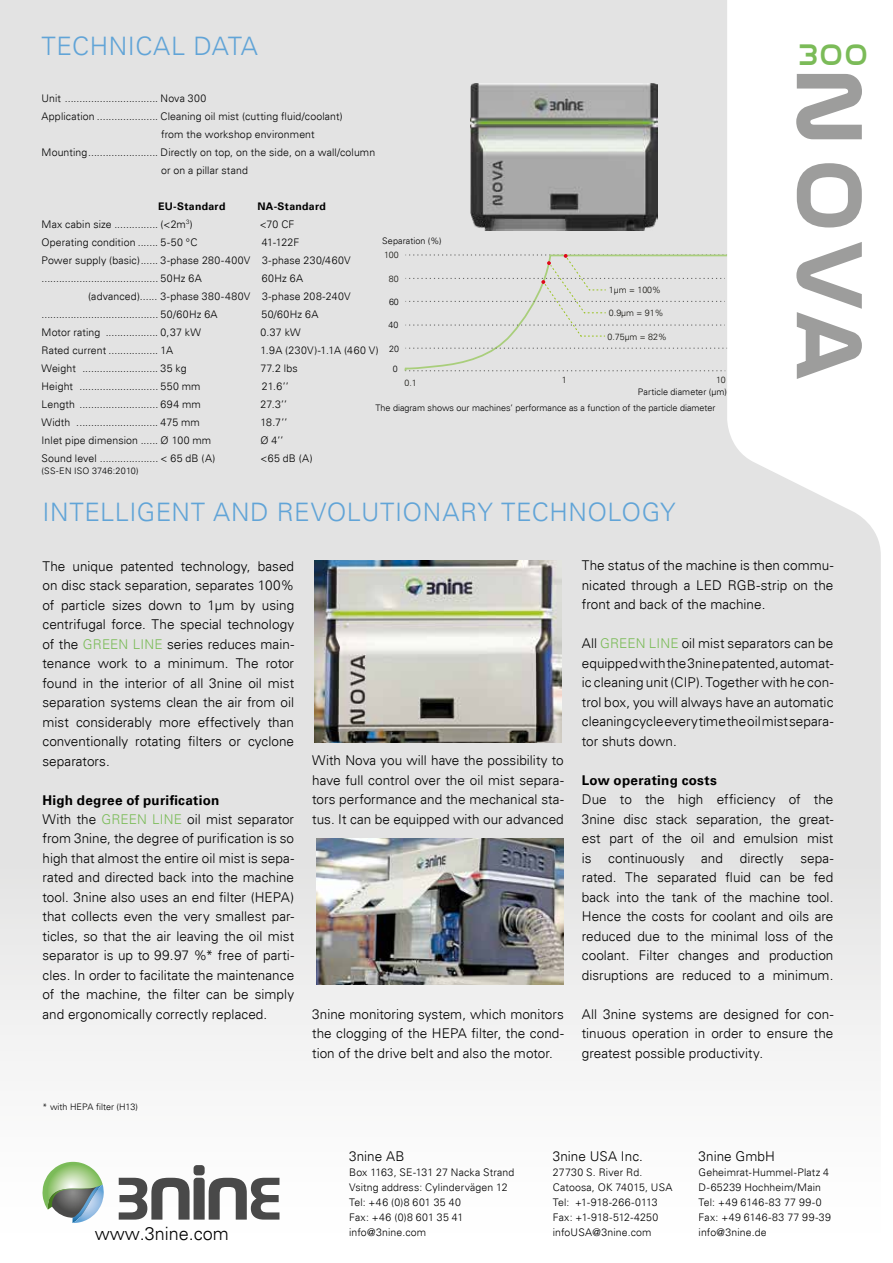
<style>
.page{position:relative;width:893px;height:1263px;background:#fff}
.page>*{position:absolute;margin:0;border:0;box-sizing:border-box;transform-origin:0 0}
.t1{font:90px "Nasalization Rg";color:#9d9d9c}
.t2{font:30px "Nasalization Rg";color:#7bbb58}
.t3{font:300 25.5px "Univers";letter-spacing:.02em;color:#61a4d7}
.t4{font:300 18px "Univers";color:#000}
.t5{font:300 13.5px/19.5px "Univers";letter-spacing:.005em;color:#000;text-align:justify}
.t6{font:700 13.5px "Univers";letter-spacing:.02em;color:#000}
.t7{font:300 10.5px/15px "Univers";letter-spacing:.015em;color:#000}
.t8{font:700 10.5px "Univers";letter-spacing:.03em;color:#000}
.t9{font:300 10.5px "Univers";letter-spacing:.035em;color:#000}
.t10{font:300 9px "Univers";color:#000}
.t11{font:300 9px "Univers";letter-spacing:.025em;color:#000}
.t12{font:300 8.85px "Univers";color:#13120d}
.t13{font:300 8.85px "Univers";color:#000}
.s1{color:#7bbb58}
.s2{font-weight:700}
</style>
<div class="page">
<div style="left:0;top:0;width:893px;height:1257px;background:linear-gradient(to bottom,#dcdcdc,#f4f4f4)"></div>
<svg style="left:727px;top:0;width:166px;height:1257px"></svg>
<img style="left:470px;top:83px;width:187px;height:147px">
<img style="left:315px;top:561px;width:246px;height:182px">
<img style="left:317px;top:839px;width:246px;height:145px">
<svg style="left:404px;top:253px;width:323px;height:120px;background:#e0e0de"></svg>
<svg style="left:794px;top:72px;width:70px;height:69px"></svg>
<svg style="left:795px;top:162px;width:68px;height:67px"></svg>
<svg style="left:794px;top:240px;width:70px;height:141px"></svg>
<svg style="left:42px;top:1162px;width:62px;height:61px"></svg>
<div style="left:194px;top:1165px;width:11px;height:10px;background:#494949;border-radius:3px"></div>
<svg style="left:119px;top:1178px;width:160px;height:41px"></svg>
<h3 class="t3" style="left:41px;top:31px;width:218px">TECHNICAL DATA</h3>
<p class="t7" style="left:41px;top:91px;width:166px">Unit ................................ Nova 300</p>
<p class="t7" style="left:41px;top:109px;width:303px">Application ..................... Cleaning oil mist (cutting fluid/coolant)</p>
<p class="t7" style="left:161px;top:127px;width:155px">from the workshop environment</p>
<p class="t7" style="left:41px;top:145px;width:335px">Mounting........................ Directly on top, on the side, on a wall/column</p>
<p class="t7" style="left:161px;top:163px;width:88px">or on a pillar stand</p>
<p class="t8" style="left:158px;top:200px;width:69px">EU-Standard</p>
<p class="t8" style="left:257px;top:200px;width:70px">NA-Standard</p>
<p class="t7" style="left:41px;top:217px;width:153px">Max cabin size ............... (&lt;2m<sup>3</sup>)</p>
<p class="t7" style="left:260px;top:217px;width:36px">&lt;70 CF</p>
<p class="t7" style="left:41px;top:235px;width:157px">Operating condition ....... 5-50 °C</p>
<p class="t10" style="left:382px;top:236px;width:61px">Separation (%)</p>
<p class="t7" style="left:41px;top:233px;width:311px;line-height:18px;text-indent:220px">41-122F<br>Power supply (basic)...... 3-phase 280-400V 3-phase 230/460V ........................................ 50Hz 6A</p>
<p class="t12" style="left:384px;top:250px;width:16px">100</p>
<p class="t12" style="left:389px;top:274px;width:11px">80</p>
<p class="t13" style="left:389px;top:297px;width:11px">60</p>
<p class="t13" style="left:388px;top:320px;width:11px">40</p>
<p class="t13" style="left:389px;top:343px;width:11px">20</p>
<p class="t13" style="left:393px;top:363px;width:6px">0</p>
<p class="t7" style="left:262px;top:271px;width:43px">60Hz 6A</p>
<p class="t7" style="left:88px;top:289px;width:264px">(advanced)...... 3-phase 380-480V 3-phase 208-240V</p>
<p class="t7" style="left:41px;top:307px;width:178px">........................................ 50/60Hz 6A</p>
<p class="t7" style="left:261px;top:307px;width:59px">50/60Hz 6A</p>
<p class="t7" style="left:41px;top:325px;width:161px">Motor rating .................. 0,37 kW</p>
<p class="t7" style="left:260px;top:325px;width:42px">0.37 kW</p>
<p class="t7" style="left:41px;top:343px;width:133px">Rated current ................. 1A</p>
<p class="t9" style="left:260px;top:344px;width:120px">1.9A (230V)-1.1A (460 V)</p>
<p class="t7" style="left:41px;top:361px;width:147px">Weight .......................... 35 kg</p>
<p class="t7" style="left:260px;top:361px;width:39px">77.2 lbs</p>
<p class="t7" style="left:42px;top:378px;width:161px">Height ........................... 550 mm</p>
<p class="t7" style="left:262px;top:378px;width:28px">21.6’’</p>
<p class="t7" style="left:42px;top:396px;width:161px">Length ........................... 694 mm</p>
<p class="t7" style="left:260px;top:396px;width:28px">27.3’’</p>
<p class="t7" style="left:42px;top:414px;width:160px">Width ............................ 475 mm</p>
<p class="t7" style="left:260px;top:414px;width:28px">18.7’’</p>
<p class="t7" style="left:42px;top:432px;width:171px">Inlet pipe dimension ...... Ø 100 mm</p>
<p class="t7" style="left:260px;top:432px;width:25px">Ø 4’’</p>
<p class="t7" style="left:42px;top:450px;width:175px">Sound level .................... &lt; 65 dB (A)</p>
<p class="t7" style="left:260px;top:450px;width:54px">&lt;65 dB (A)</p>
<p class="t11" style="left:41px;top:465px;width:99px">(SS-EN ISO 3746:2010)</p>
<p class="t12" style="left:609px;top:284px;width:54px">1µm = 100%</p>
<p class="t12" style="left:609px;top:307px;width:56px">0.9µm = 91%</p>
<p class="t12" style="left:607px;top:331px;width:61px">0.75µm = 82%</p>
<p class="t12" style="left:404px;top:377px;width:14px">0.1</p>
<p class="t12" style="left:562px;top:374px;width:6px">1</p>
<p class="t12" style="left:716px;top:374px;width:11px">10</p>
<p class="t10" style="left:638px;top:386px;width:91px">Particle diameter (µ m)</p>
<p class="t10" style="left:375px;top:403px;width:342px">The diagram shows our machines’ performance as a function of the particle diameter</p>
<h3 class="t3" style="left:43px;top:497px;width:635px">INTELLIGENT AND REVOLUTIONARY TECHNOLOGY</h3>
<h2 class="t2" style="left:798px;top:37px;width:71px">3oo</h2>
<h1 class="t1" style="left:882px;top:71px;width:309px;rotate:90deg">Nova</h1>
<p class="t5" style="left:43px;top:556px;width:253px">The unique patented technology, based on disc stack separation, separates 100% of particle sizes down to 1μm by using centrifugal force. The special technology of the <span class="s1">GREEN LINE</span> series reduces main&shy;tenance work to a minimum. The rotor found in the interior of all 3nine oil mist separation systems clean the air from oil mist considerably more effectively than conventionally rotating filters or cyclone separators.</p>
<p class="t5" style="left:43px;top:790px;width:253px;text-align:left"><span class="s2">High degree of purification<br></span>With the <span class="s1">GREEN LINE</span> oil mist separator from 3nine, the degree of purification is so high that almost the entire oil mist is sepa&shy;rated and directed back into the machine tool. 3nine also uses an end filter (HEPA) that collects even the very smallest par&shy;ticles, so that the air leaving the oil mist separator is up to 99.97 %* free of parti&shy;cles. In order to facilitate the maintenance of the machine, the filter can be simply and ergonomically correctly replaced.</p>
<p class="t10" style="left:43px;top:1101px;width:97px">* with HEPA filter (H13)</p>
<h3 class="t4" style="left:95px;top:1223px;width:136px">www.3nine.com</h3>
<p class="t5" style="left:312px;top:751px;width:253px">With Nova you will have the possibility to have full control over the oil mist separa&shy;tors performance and the mechanical sta&shy;tus. It can be equipped with our advanced</p>
<p class="t5" style="left:312px;top:1004px;width:253px">3nine monitoring system, which monitors the clogging of the HEPA filter, the cond&shy;tion of the drive belt and also the motor.</p>
<p class="t5" style="left:582px;top:556px;width:253px">The status of the machine is then commu&shy;nicated through a LED RGB-strip on the front and back of the machine.</p>
<p class="t5" style="left:582px;top:634px;width:253px">All <span class="s1">GREEN LINE</span> oil mist separators can be equipped with the 3nine patented, automat&shy;ic cleaning unit (CIP). Together with he con&shy;trol box, you will always have an automatic cleaning cycle every time the oil mist separa&shy;tor shuts down.</p>
<p class="t6" style="left:582px;top:772px;width:137px">Low operating costs</p>
<p class="t5" style="left:582px;top:790px;width:253px">Due to the high efficiency of the 3nine disc stack separation, the great&shy;est part of the oil and emulsion mist is continuously and directly sepa&shy;rated. The separated fluid can be fed back into the tank of the machine tool.<br>Hence the costs for coolant and oils are reduced due to the minimal loss of the coolant. Filter changes and production disruptions are reduced to a minimum.</p>
<p class="t5" style="left:582px;top:1004px;width:253px">All 3nine systems are designed for con&shy;tinuous operation in order to ensure the greatest possible productivity.</p>
<p class="t5" style="left:349px;top:1146px;width:57px">3nine AB</p>
<p class="t7" style="left:349px;top:1165px;width:167px">Box 1163, SE-131 27 Nacka Strand<br>Vsitng address: Cylindervägen 12<br>Tel: +46 (0)8 601 35 40<br>Fax: +46 (0)8 601 35 41 info@3nine.com</p>
<p class="t5" style="left:553px;top:1146px;width:92px">3nine USA Inc.</p>
<p class="t7" style="left:553px;top:1165px;width:121px">27730 S. River Rd.<br>Catoosa, OK 74015, USA<br>Tel: +1-918-266-0113<br>Fax: +1-918-512-4250 infoUSA@3nine.com</p>
<p class="t5" style="left:699px;top:1146px;width:78px">3nine GmbH</p>
<p class="t7" style="left:699px;top:1165px;width:134px">Geheimrat-Hummel-Platz 4<br>D-65239 Hochheim/Main<br>Tel: +49 6146-83 77 99-0<br>Fax: +49 6146-83 77 99-39 info@3nine.de</p>
</div>
